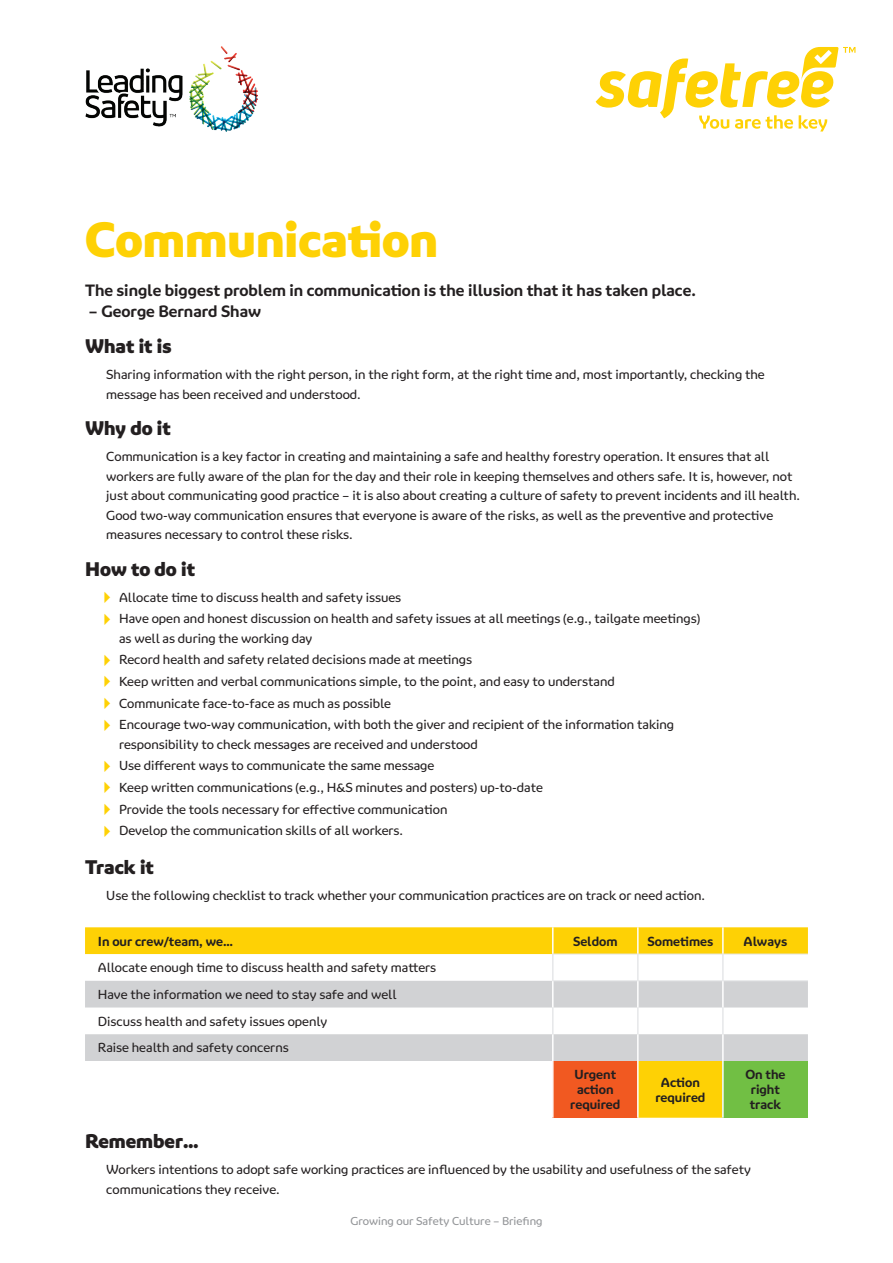
<style>
.page{position:relative;width:893px;height:1263px;background:#fff}
.page>*{position:absolute;margin:0;border:0;box-sizing:border-box;transform-origin:0 0}
.t1{font:900 45px "Ringo";color:#fed105}
.H2{font:900 18px "Ringo";color:#231f20}
.Intro_Span{font:700 15px "Ringo";color:#231f20}
.Body{font:12px/19.5px "Ringo";color:#231f20}
.Table_Body{font:12px "Ringo";color:#231f20}
.Table_Body-2{font:700 12px/15px "Ringo";color:#231f20;text-align:center}
.Table_H1{font:700 12px "Ringo";color:#231f20}
.t2{font:10.5px "Ringo";color:#939598}
</style>
<div class="page">
<svg style="left:596px;top:47px;width:259px;height:85px"></svg>
<img style="left:85px;top:47px;width:172px;height:85px">
<svg style="left:85px;top:927px;width:723px;height:191px"></svg>
<svg style="left:85px;top:981px;width:723px;height:80px;fill:#d1d2d4"></svg>
<div style="left:553px;top:1061px;width:85px;height:57px;background:#f15921"></div>
<div style="left:723px;top:1061px;width:85px;height:57px;background:#71bf44"></div>
<hr style="left:552px;top:927px;width:2px;height:27px;background:#fff">
<hr style="left:637px;top:927px;width:2px;height:27px;background:#fff">
<hr style="left:722px;top:927px;width:2px;height:27px;background:#fff">
<hr style="left:552px;top:981px;width:2px;height:26px;background:#fff">
<hr style="left:637px;top:981px;width:2px;height:26px;background:#fff">
<hr style="left:722px;top:981px;width:2px;height:26px;background:#fff">
<hr style="left:552px;top:1034px;width:2px;height:27px;background:#fff">
<hr style="left:637px;top:1034px;width:2px;height:27px;background:#fff">
<hr style="left:722px;top:1034px;width:2px;height:27px;background:#fff">
<hr style="left:552px;top:1061px;width:2px;height:57px;background:#fff">
<hr style="left:637px;top:1061px;width:2px;height:57px;background:#fff">
<hr style="left:722px;top:1061px;width:2px;height:57px;background:#fff">
<hr style="left:552px;top:954px;width:86px;height:1px;background:#e6e7e9">
<hr style="left:638px;top:954px;width:85px;height:1px;background:#e6e7e9">
<hr style="left:723px;top:954px;width:85px;height:1px;background:#e6e7e9">
<hr style="left:552px;top:980px;width:86px;height:1px;background:#e6e7e9">
<hr style="left:638px;top:980px;width:85px;height:1px;background:#e6e7e9">
<hr style="left:723px;top:980px;width:85px;height:1px;background:#e6e7e9">
<hr style="left:637px;top:954px;width:2px;height:26px;background:#e6e7e9">
<hr style="left:722px;top:954px;width:2px;height:26px;background:#e6e7e9">
<hr style="left:552px;top:954px;width:2px;height:26px;background:#e6e7e9">
<hr style="left:552px;top:1007px;width:2px;height:27px;background:#e6e7e9">
<hr style="left:637px;top:1007px;width:2px;height:27px;background:#e6e7e9">
<hr style="left:722px;top:1007px;width:2px;height:27px;background:#e6e7e9">
<h2 class="t1" style="left:85px;top:211px;width:355px">Communication</h2>
<p class="Intro_Span" style="left:85px;top:281px;width:612px">The single biggest problem in communication is the illusion that it has taken place.</p>
<p class="Intro_Span" style="left:89px;top:302px;width:174px">– George Bernard Shaw</p>
<p class="H2" style="left:85px;top:335px;width:88px">What it is</p>
<p class="Body" style="left:106px;top:365px;width:660px">Sharing information with the right person, in the right form, at the right time and, most importantly, checking the message has been received and understood.</p>
<p class="H2" style="left:85px;top:417px;width:87px">Why do it</p>
<p class="Body" style="left:106px;top:447px;width:695px">Communication is a key factor in creating and maintaining a safe and healthy forestry operation. It ensures that all workers are fully aware of the plan for the day and their role in keeping themselves and others safe. It is, however, not just about communicating good practice – it is also about creating a culture of safety to prevent incidents and ill health.<br>Good two-way communication ensures that everyone is aware of the risks, as well as the preventive and protective measures necessary to control these risks.</p>
<p class="H2" style="left:85px;top:557px;width:111px">How to do it</p>
<p class="Body" style="left:119px;top:587px;width:284px">Allocate time to discuss health and safety issues</p>
<p class="Body" style="left:119px;top:609px;width:583px">Have open and honest discussion on health and safety issues at all meetings (e.g., tailgate meetings) as well as during the working day</p>
<p class="Body" style="left:119px;top:650px;width:355px">Record health and safety related decisions made at meetings</p>
<p class="Body" style="left:119px;top:671px;width:497px">Keep written and verbal communications simple, to the point, and easy to understand</p>
<p class="Body" style="left:119px;top:693px;width:274px">Communicate face-to-face as much as possible</p>
<p class="Body" style="left:119px;top:715px;width:557px">Encourage two-way communication, with both the giver and recipient of the information taking responsibility to check messages are received and understood</p>
<p class="Body" style="left:119px;top:756px;width:317px">Use different ways to communicate the same message</p>
<p class="Body" style="left:119px;top:777px;width:425px">Keep written communications (e.g., H&amp;S minutes and posters) up-to-date</p>
<p class="Body" style="left:119px;top:799px;width:330px">Provide the tools necessary for effective communication</p>
<p class="Body" style="left:119px;top:821px;width:286px">Develop the communication skills of all workers.</p>
<p class="H2" style="left:85px;top:855px;width:70px">Track it</p>
<p class="Body" style="left:106px;top:885px;width:600px">Use the following checklist to track whether your communication practices are on track or need action.</p>
<p class="Table_H1" style="left:98px;top:933px;width:137px">In our crew/team, we…</p>
<p class="Table_H1" style="left:573px;top:933px;width:46px">Seldom</p>
<p class="Table_H1" style="left:647px;top:933px;width:67px">Sometimes</p>
<p class="Table_H1" style="left:744px;top:933px;width:45px">Always</p>
<p class="Table_Body" style="left:98px;top:960px;width:340px">Allocate enough time to discuss health and safety matters</p>
<p class="Table_Body" style="left:98px;top:987px;width:300px">Have the information we need to stay safe and well</p>
<p class="Table_Body" style="left:98px;top:1013px;width:231px">Discuss health and safety issues openly</p>
<p class="Table_Body" style="left:98px;top:1040px;width:192px">Raise health and safety concerns</p>
<p class="Table_Body-2" style="left:570px;top:1067px;width:52px">Urgent action required</p>
<p class="Table_Body-2" style="left:655px;top:1075px;width:52px">Action required</p>
<p class="Table_Body-2" style="left:745px;top:1067px;width:42px">On the right track</p>
<p class="H2" style="left:85px;top:1130px;width:115px">Remember…</p>
<p class="Body" style="left:106px;top:1160px;width:646px">Workers intentions to adopt safe working practices are influenced by the usability and usefulness of the safety communications they receive.</p>
<p class="t2" style="left:350px;top:1214px;width:194px">Growing our Safety Culture – Briefing</p>
</div>
